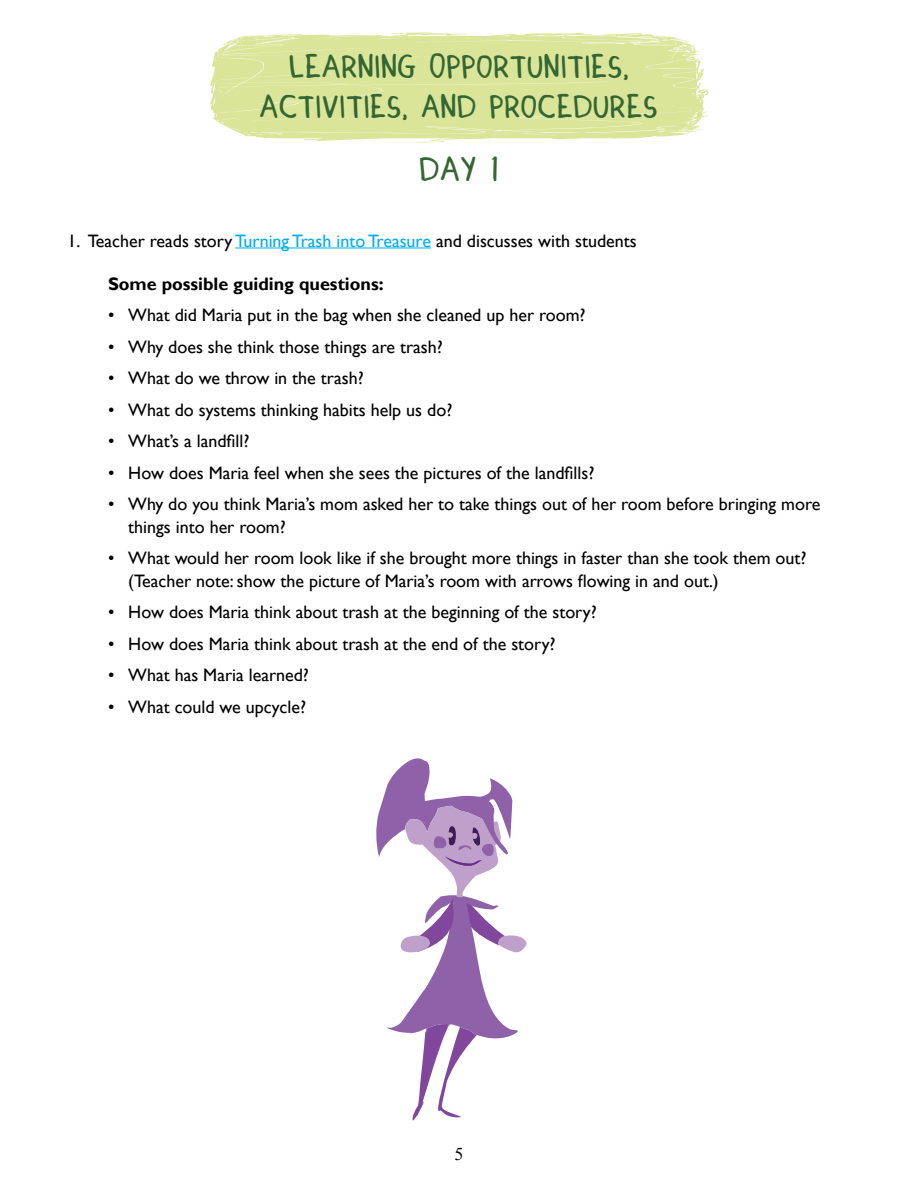
<style>
.page{position:relative;width:918px;height:1188px;background:#fff}
.page>*{position:absolute;margin:0;border:0;box-sizing:border-box;transform-origin:0 0}
.t1{font:34.5px "DINSKICASUALHANDWRITING";color:#346633}
.t2{font:33px/39.6px "DINSKICASUALHANDWRITING";color:#346633;text-align:center}
.t3{font:18px/22.5px "Gill Sans";color:#000}
.t4{font:700 18px "Gill Sans";color:#000}
.t5{font:18px "Times New Roman";color:#000}
.s1{color:#00aeef}
</style>
<div class="page">
<svg style="left:210px;top:32px;width:499px;height:111px;background:#dfe8a6"></svg>
<hr style="left:235px;top:248px;width:196px;height:1px;background:#00aeef">
<svg style="left:376px;top:758px;width:150px;height:362px"></svg>
<h2 class="t2" style="left:260px;top:46px;width:400px">LEARNING OPPORTUNITIES,<br>ACTIVITIES, AND PROCEDURES</h2>
<h1 class="t1" style="left:419px;top:152px;width:81px">DAY 1</h1>
<p class="t3" style="left:68px;top:230px;width:571px">1. Teacher reads story <span class="s1">Turning Trash into Treasure</span> and discusses with students</p>
<p class="t4" style="left:108px;top:273px;width:277px">Some possible guiding questions:</p>
<p class="t3" style="left:108px;top:304px;width:479px">• What did Maria put in the bag when she cleaned up her room?</p>
<p class="t3" style="left:108px;top:336px;width:336px">• Why does she think those things are trash?</p>
<p class="t3" style="left:108px;top:367px;width:257px">• What do we throw in the trash?</p>
<p class="t3" style="left:108px;top:399px;width:346px">• What do systems thinking habits help us do?</p>
<p class="t3" style="left:108px;top:430px;width:143px">• What’s a landfill?</p>
<p class="t3" style="left:108px;top:462px;width:488px">• How does Maria feel when she sees the pictures of the landfills?</p>
<p class="t3" style="left:128px;top:493px;width:694px;text-indent:-20px">• Why do you think Maria’s mom asked her to take things out of her room before bringing more things into her room?</p>
<p class="t3" style="left:128px;top:547px;width:680px;text-indent:-20px">• What would her room look like if she brought more things in faster than she took them out? (Teacher note: show the picture of Maria’s room with arrows flowing in and out.)</p>
<p class="t3" style="left:108px;top:601px;width:490px">• How does Maria think about trash at the beginning of the story?</p>
<p class="t3" style="left:108px;top:633px;width:449px">• How does Maria think about trash at the end of the story?</p>
<p class="t3" style="left:108px;top:664px;width:202px">• What has Maria learned?</p>
<p class="t3" style="left:108px;top:696px;width:200px">• What could we upcycle?</p>
<p class="t5" style="left:454px;top:1141px;width:10px">5</p>
</div>
